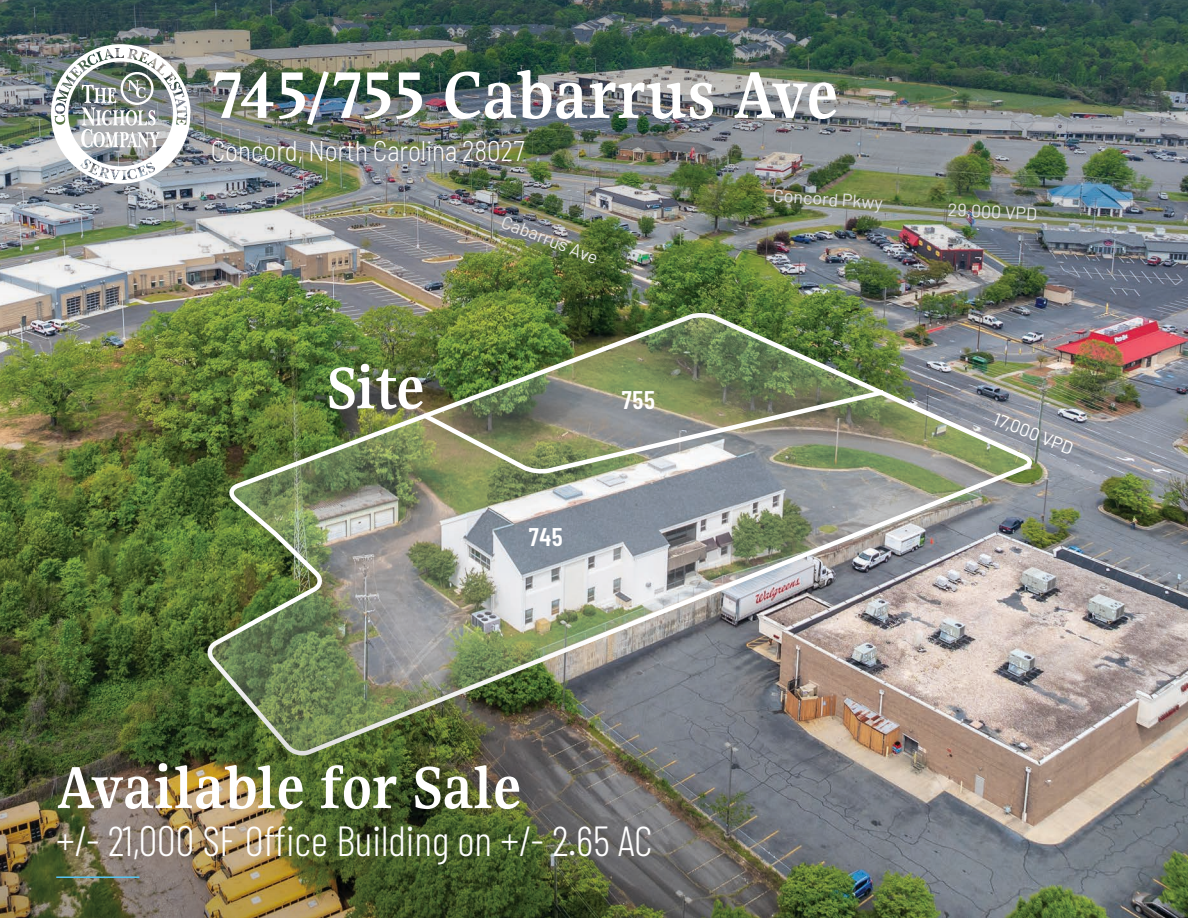
<style>
.page{position:relative;width:1188px;height:918px;background:#fff}
.page>*{position:absolute;margin:0;border:0;box-sizing:border-box;transform-origin:0 0}
.t1{font:700 72.75px "Gupter";letter-spacing:.01em;color:#fff}
.t2{font:700 65.1px "Gupter";letter-spacing:.01em;color:#fff}
.t3{font:700 64.5px "Gupter";color:#fff}
.t4{font:300 42px "Barlow Condensed";color:#fff}
.t5{font:300 28.5px "Barlow";color:#fff;scale:.84 1}
.t6{font:600 25.5px "Barlow Condensed";letter-spacing:.03em;color:#fff}
.t7{font:18px "Barlow";color:#fff}
</style>
<div class="page">
<img style="left:0;top:591px;width:1188px;height:327px">
<img style="left:0;top:0;width:1188px;height:591px">
<img style="left:51px;top:44px;width:139px;height:140px">
<hr style="left:56px;top:876px;width:84px;height:2px;background:#58c4f1">
<p class="t1" style="left:211px;top:57px;width:628px">745/755 Cabarrus Ave</p>
<p class="t5" style="left:211px;top:133px;width:375px">Concord, North Carolina 28027</p>
<p class="t3" style="left:327px;top:354px;width:98px">Site</p>
<p class="t7" style="left:506px;top:210px;width:104px;rotate:21deg">Cabarrus Ave</p>
<p class="t6" style="left:529px;top:518px;width:36px">745</p>
<p class="t6" style="left:622px;top:382px;width:35px">755</p>
<p class="t7" style="left:774px;top:184px;width:112px;rotate:4deg">Concord Pkwy</p>
<p class="t7" style="left:948px;top:198px;width:91px;rotate:3deg">29,000 VPD</p>
<p class="t7" style="left:998px;top:407px;width:86px;rotate:21deg">17,000 VPD</p>
<p class="t2" style="left:56px;top:754px;width:466px">Available for Sale</p>
<p class="t4" style="left:56px;top:811px;width:598px">+/- 21,000 SF Office Building on +/- 2.65 AC</p>
</div>
